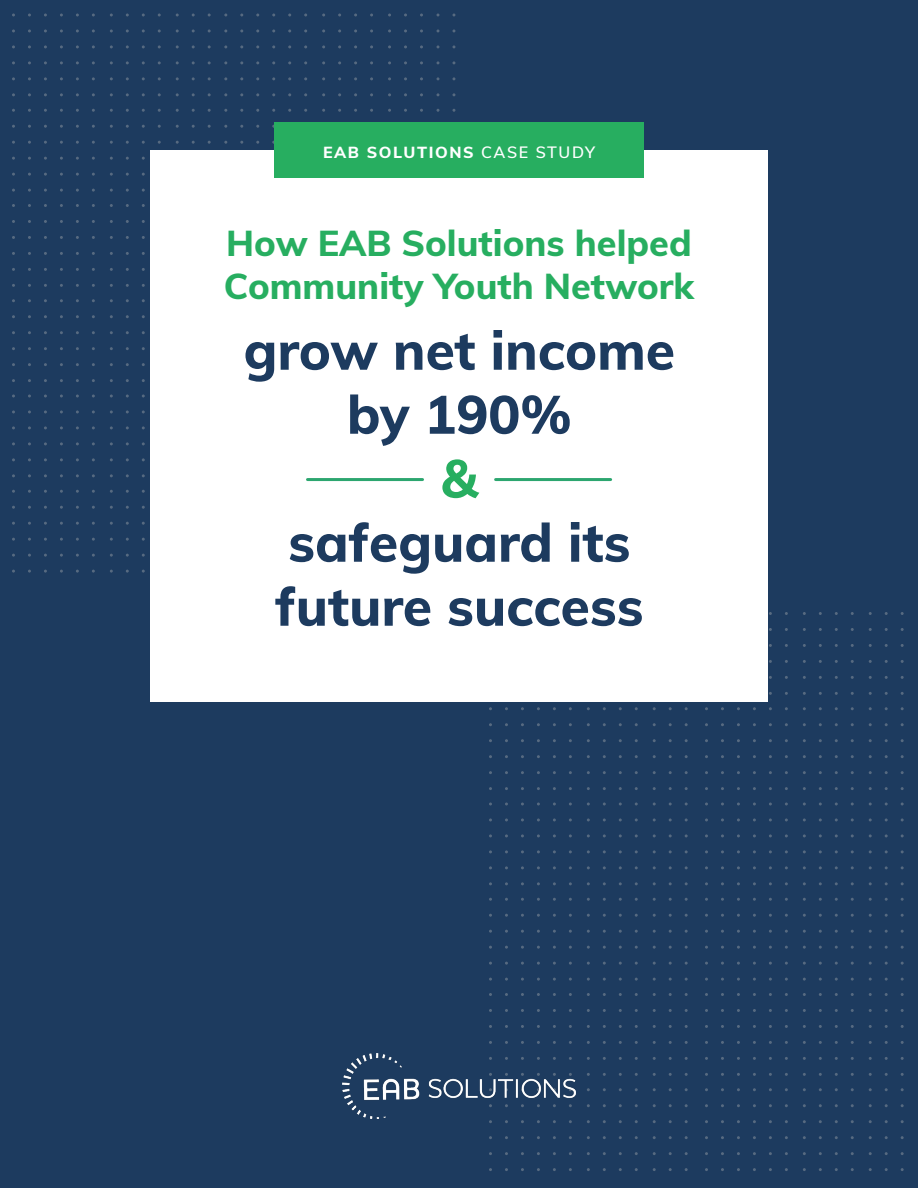
<style>
.page{position:relative;width:918px;height:1188px;background:#1d3b5f}
.page>*{position:absolute;margin:0;border:0;box-sizing:border-box;transform-origin:0 0}
.t1{font:800 53.4px/64.1px "Muli";color:#1d3b5f;text-align:center}
.t2{font:800 53.4px "Muli";color:#27ae60}
.t3{font:800 36px/43.2px "Muli";color:#27ae60}
.t4{font:800 16.05px "Muli";letter-spacing:.1em;color:#fff}
.s1{font-weight:600}
</style>
<div class="page">
<div style="left:150px;top:150px;width:618px;height:551px;background:#fff"></div>
<hr style="left:308px;top:478px;width:115px;height:3px;background:#2ca66f">
<hr style="left:496px;top:478px;width:115px;height:3px;background:#2ca66f">
<img style="left:343px;top:1053px;width:232px;height:66px">
<div style="left:274px;top:122px;width:370px;height:56px;background:#27ae60"></div>
<p class="t4" style="left:323px;top:141px;width:273px">EAB SOLUTIONS <span class="s1">CASE STUDY</span></p>
<p class="t3" style="left:224px;top:219px;width:472px">How EAB Solutions helped<br>Community Youth Network</p>
<p class="t1" style="left:244px;top:316px;width:433px">grow net income by 190%</p>
<p class="t2" style="left:441px;top:439px;width:39px">&amp;</p>
<p class="t1" style="left:275px;top:508px;width:370px;text-align:left">safeguard its future success</p>
</div>
